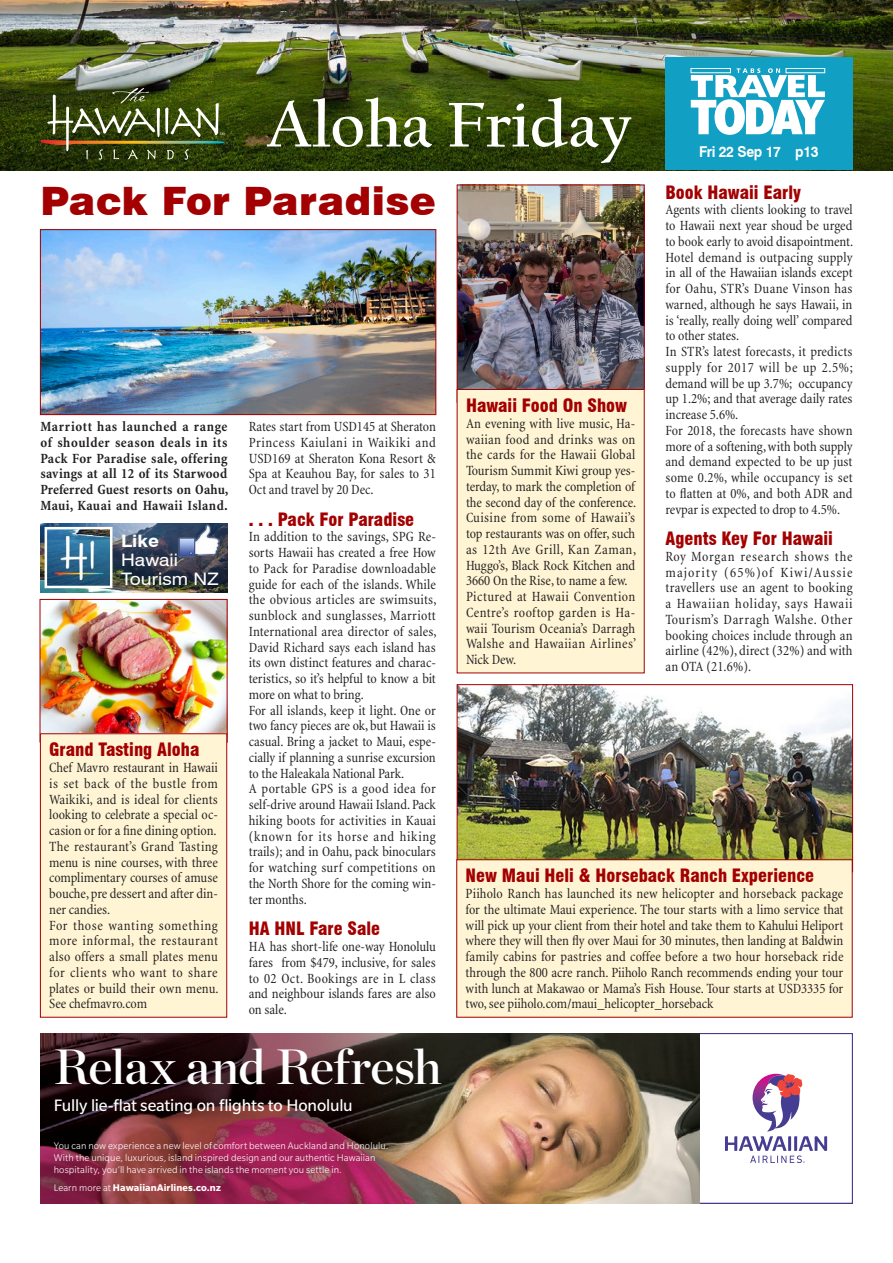
<style>
.page{position:relative;width:893px;height:1263px;background:#fff}
.page>*{position:absolute;margin:0;border:0;box-sizing:border-box;transform-origin:0 0}
.t1{font:700 65.7px "Californian FB";color:#fff}
.t2{font:49.5px "Chronicle Display Semi";letter-spacing:-.015em;color:#fff}
.t3{font:900 39.15px "Swiss 721 BT";letter-spacing:.01em;color:#a30001}
.t4{font:900 condensed 18px "Swiss 721 BT";color:#a30001}
.t5{font:18px "Slate Pro";letter-spacing:-.01em;color:#fff}
.t6{font:17.25px/18.6px "Swiss 721 BT";color:#fff;scale:1.11 1}
.t7{font:700 17.25px "Swiss 721 BT";color:#fff;scale:1.11 1}
.t8{font:700 15px "Swiss 721 BT";letter-spacing:-.02em;color:#fff;scale:.92 1}
.t9{font:condensed 14.25px/15.8px "Minion";color:#231f20}
.t10{font:700 condensed 14.25px/15.8px "Minion";letter-spacing:.015em;color:#231f20;text-align:justify}
.t11{font:300 10.5px/12px "Slate Pro";letter-spacing:.01em;color:#fff}
.t12{font:700 10.5px "Slate Pro";letter-spacing:.015em;color:#fff}
.t13{font:700 7.95px "Gill Sans";letter-spacing:.1em;color:#fff}
.s1{font-weight:300}
</style>
<div class="page">
<img style="left:40px;top:1033px;width:659px;height:170px">
<svg style="left:725px;top:1074px;width:102px;height:89px"></svg>
<img style="left:42px;top:231px;width:392px;height:182px">
<div style="left:40px;top:229px;width:396px;height:186px;border:1px solid #a30001"></div>
<img style="left:0;top:0;width:893px;height:170px">
<svg style="left:40px;top:88px;width:185px;height:72px;background:#4f5a28"></svg>
<div style="left:665px;top:57px;width:188px;height:113px;background:#119fc3"></div>
<svg style="left:691px;top:68px;width:134px;height:67px"></svg>
<div style="left:691px;top:68px;width:40px;height:5px;border:1px solid #fff"></div>
<div style="left:786px;top:68px;width:39px;height:5px;border:1px solid #fff"></div>
<img style="left:42px;top:601px;width:183px;height:132px">
<div style="left:40px;top:599px;width:187px;height:143px;border:1px solid #a30001"></div>
<div style="left:40px;top:734px;width:187px;height:283px;background:#fff5d4"></div>
<div style="left:40px;top:733px;width:187px;height:284px;border:1px solid #a30001"></div>
<img style="left:459px;top:187px;width:184px;height:202px">
<div style="left:457px;top:185px;width:188px;height:218px;border:1px solid #a30001"></div>
<div style="left:457px;top:389px;width:187px;height:284px;background:#fff5d4"></div>
<img style="left:459px;top:686px;width:392px;height:173px">
<div style="left:457px;top:860px;width:395px;height:157px;background:#fff5d4"></div>
<div style="left:456px;top:859px;width:397px;height:158px;border:1px solid #a30001"></div>
<img style="left:40px;top:524px;width:187px;height:69px">
<img style="left:49px;top:531px;width:59px;height:53px">
<div style="left:45px;top:527px;width:67px;height:61px;border:3px solid #fff"></div>
<img style="left:179px;top:523px;width:43px;height:36px">
<h1 class="t1" style="left:266px;top:88px;width:367px">Aloha Friday</h1>
<p class="t13" style="left:692px;top:141px;width:134px">Incorporating Tabs On Travel</p>
<p class="t8" style="left:699px;top:142px;width:132px">Fri 22 Sep 17 p13</p>
<h3 class="t3" style="left:40px;top:177px;width:397px">Pack For Paradise</h3>
<p class="t10" style="left:40px;top:419px;width:189px">Marriott has launched a range of shoulder season deals in its Pack For Paradise sale, offering savings at all 12 of its Starwood Preferred Guest resorts on Oahu, Maui, Kauai and Hawaii Island.</p>
<p class="t9" style="left:249px;top:419px;width:189px;text-align:justify">Rates start from USD145 at Sheraton Princess Kaiulani in Waikiki and USD169 at Sheraton Kona Resort &amp; Spa at Keauhou Bay, for sales to 31<br>Oct and travel by 20 Dec.</p>
<p class="t4" style="left:249px;top:508px;width:167px">. . . Pack For Paradise</p>
<p class="t9" style="left:249px;top:529px;width:189px">In addition to the savings, SPG Re&shy;sorts Hawaii has created a free How to Pack for Paradise downloadable guide for each of the islands. While the obvious articles are swimsuits, sunblock and sunglasses, Marriott International area director of sales, David Richard says each island has its own distinct features and charac&shy;teristics, so it’s helpful to know a bit more on what to bring.<br>For all islands, keep it light. One or two fancy pieces are ok, but Hawaii is casual. Bring a jacket to Maui, espe&shy;cially if planning a sunrise excursion to the Haleakala National Park.<br>A portable GPS is a good idea for self-drive around Hawaii Island. Pack hiking boots for activities in Kauai (known for its horse and hiking trails); and in Oahu, pack binoculars for watching surf competitions on the North Shore for the coming win&shy;ter months.</p>
<p class="t4" style="left:249px;top:918px;width:133px">HA HNL Fare Sale</p>
<p class="t9" style="left:249px;top:939px;width:189px;text-align:justify">HA has short-life one-way Honolulu fares from $479, inclusive, for sales to 02 Oct. Bookings are in L class and neighbour islands fares are also on sale.</p>
<p class="t7" style="left:121px;top:531px;width:35px">Like</p>
<p class="t6" style="left:121px;top:550px;width:89px">Hawaii<br>Tourism NZ</p>
<p class="t4" style="left:49px;top:739px;width:152px">Grand Tasting Aloha</p>
<p class="t9" style="left:49px;top:760px;width:171px">Chef Mavro restaurant in Hawaii is set back of the bustle from<br>Waikiki, and is ideal for clients looking to celebrate a special oc&shy;casion or for a fine dining option.<br>The restaurant’s Grand Tasting menu is nine courses, with three complimentary courses of amuse bouche, pre dessert and after din&shy;ner candies.<br>For those wanting something more informal, the restaurant also offers a small plates menu for clients who want to share plates or build their own menu.<br>See chefmavro.com</p>
<h2 class="t2" style="left:54px;top:1028px;width:390px">Relax and Refresh</h2>
<p class="t5" style="left:54px;top:1095px;width:301px">Fully lie-flat seating on flights to Honolulu</p>
<p class="t11" style="left:54px;top:1140px;width:336px">You can now experience a new level of comfort between Auckland and Honolulu.<br>With the unique, luxurious, island inspired design and our authentic Hawaiian hospitality, you’ll have arrived in the islands the moment you settle in.</p>
<p class="t12" style="left:54px;top:1182px;width:169px"><span class="s1">Learn more at</span> HawaiianAirlines.co.nz</p>
<p class="t4" style="left:466px;top:395px;width:162px">Hawaii Food On Show</p>
<p class="t9" style="left:466px;top:416px;width:172px">An evening with live music, Ha&shy;waiian food and drinks was on the cards for the Hawaii Global<br>Tourism Summit Kiwi group yes&shy;terday, to mark the completion of the second day of the conference.<br>Cuisine from some of Hawaii’s top restaurants was on offer, such as 12th Ave Grill, Kan Zaman,<br>Huggo’s, Black Rock Kitchen and<br>3660 On the Rise, to name a few.<br>Pictured at Hawaii Convention<br>Centre’s rooftop garden is Ha&shy;waii Tourism Oceania’s Darragh<br>Walshe and Hawaiian Airlines’<br>Nick Dew.</p>
<p class="t4" style="left:665px;top:181px;width:137px">Book Hawaii Early</p>
<p class="t9" style="left:665px;top:202px;width:189px">Agents with clients looking to travel to Hawaii next year shoud be urged to book early to avoid disapointment.<br>Hotel demand is outpacing supply in all of the Hawaiian islands except for Oahu, STR’s Duane Vinson has warned, although he says Hawaii, in is ‘really, really doing well’ compared to other states.<br>In STR’s latest forecasts, it predicts supply for 2017 will be up 2.5%; demand will be up 3.7%; occupancy up 1.2%; and that average daily rates increase 5.6%.<br>For 2018, the forecasts have shown more of a softening, with both supply and demand expected to be up just some 0.2%, while occupancy is set to flatten at 0%, and both ADR and revpar is expected to drop to 4.5%.</p>
<p class="t4" style="left:665px;top:528px;width:169px">Agents Key For Hawaii</p>
<p class="t9" style="left:665px;top:549px;width:189px;text-align:justify">Roy Morgan research shows the majority (65%)of Kiwi/Aussie travellers use an agent to booking a Hawaiian holiday, says Hawaii Tourism’s Darragh Walshe. Other booking choices include through an airline (42%), direct (32%) and with an OTA (21.6%).</p>
<p class="t4" style="left:466px;top:865px;width:350px">New Maui Heli &amp; Horseback Ranch Experience</p>
<p class="t9" style="left:466px;top:886px;width:379px;text-align:justify">Piiholo Ranch has launched its new helicopter and horseback package for the ultimate Maui experience. The tour starts with a limo service that will pick up your client from their hotel and take them to Kahului Heliport where they will then fly over Maui for 30 minutes, then landing at Baldwin family cabins for pastries and coffee before a two hour horseback ride through the 800 acre ranch. Piiholo Ranch recommends ending your tour with lunch at Makawao or Mama’s Fish House. Tour starts at USD3335 for two, see piiholo.com/maui_helicopter_horseback</p>
</div>
